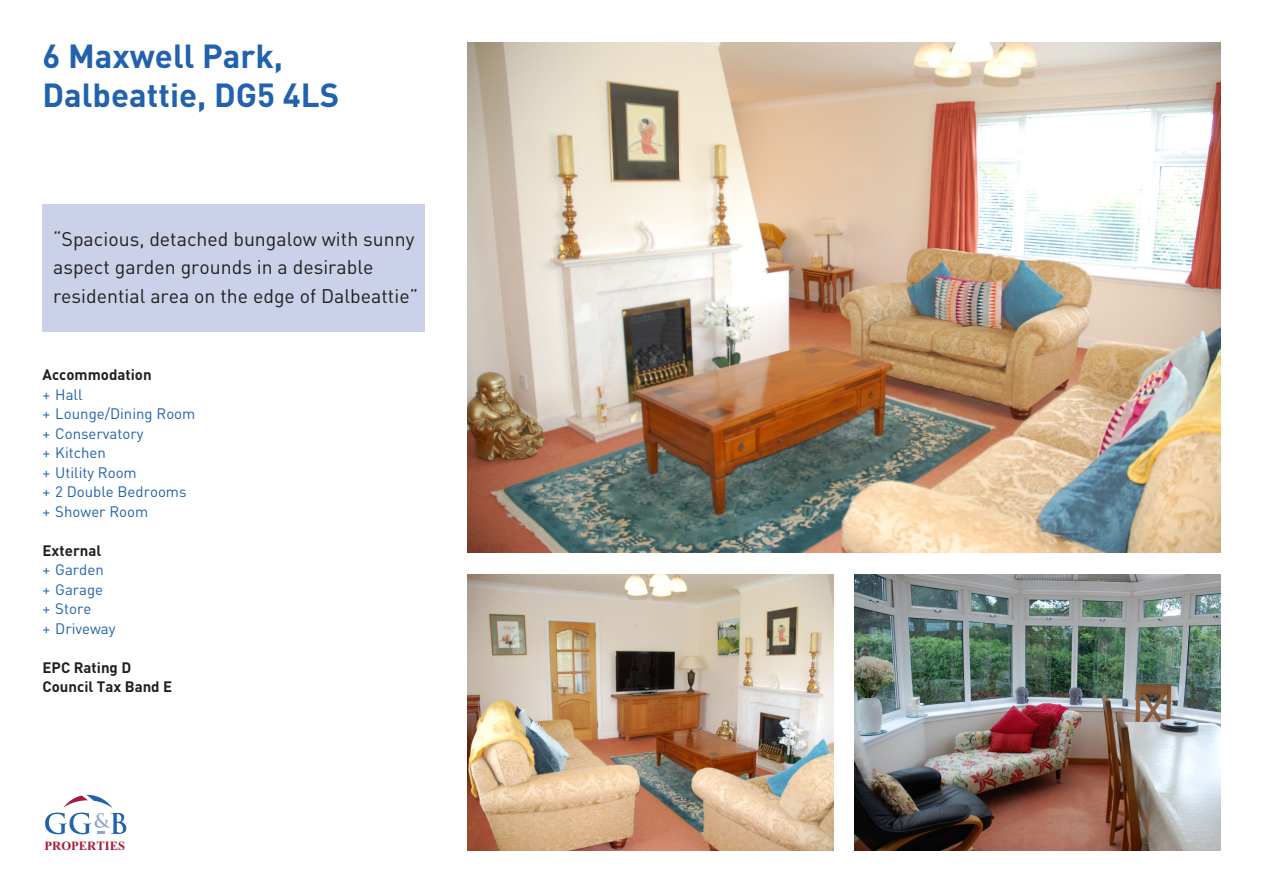
<style>
.page{position:relative;width:1263px;height:893px;background:#fff}
.page>*{position:absolute;margin:0;border:0;box-sizing:border-box;transform-origin:0 0}
.price{font:700 33px/39.6px "DIN Pro";color:#2161ad}
.quote{font:19.5px/28.5px "DIN Pro";color:#231f20}
.t1{font:15px "DIN Pro";color:#2161ad}
.list_head{font:700 15px "DIN Pro";color:#231f20}
.t2{font:700 12.6px "Times New Roman";color:#a41c39}
</style>
<div class="page">
<hr style="left:1262px;top:0;width:1px;height:893px;background:#cbd1e8">
<img style="left:468px;top:43px;width:752px;height:510px">
<img style="left:468px;top:574px;width:365px;height:276px">
<img style="left:855px;top:574px;width:365px;height:276px">
<svg style="left:45px;top:795px;width:82px;height:40px"></svg>
<div style="left:43px;top:204px;width:382px;height:128px;background:#cbd1e8"></div>
<p class="price" style="left:43px;top:32px;width:298px">6 Maxwell Park,<br>Dalbeattie, DG5 4LS</p>
<p class="quote" style="left:53px;top:223px;width:367px">“Spacious, detached bungalow with sunny aspect garden grounds in a desirable residential area on the edge of Dalbeattie”</p>
<p class="list_head" style="left:43px;top:362px;width:111px">Accommodation</p>
<p class="t1" style="left:43px;top:382px;width:41px">+ Hall</p>
<p class="t1" style="left:43px;top:402px;width:154px">+ Lounge/Dining Room</p>
<p class="t1" style="left:43px;top:421px;width:102px">+ Conservatory</p>
<p class="t1" style="left:43px;top:441px;width:65px">+ Kitchen</p>
<p class="t1" style="left:43px;top:460px;width:96px">+ Utility Room</p>
<p class="t1" style="left:43px;top:480px;width:146px">+ 2 Double Bedrooms</p>
<p class="t1" style="left:43px;top:499px;width:107px">+ Shower Room</p>
<p class="list_head" style="left:43px;top:538px;width:60px">External</p>
<p class="t1" style="left:43px;top:558px;width:63px">+ Garden</p>
<p class="t1" style="left:43px;top:577px;width:62px">+ Garage</p>
<p class="t1" style="left:43px;top:597px;width:50px">+ Store</p>
<p class="t1" style="left:43px;top:616px;width:75px">+ Driveway</p>
<p class="list_head" style="left:43px;top:655px;width:90px">EPC Rating D</p>
<p class="list_head" style="left:43px;top:674px;width:131px">Council Tax Band E</p>
<p class="t2" style="left:45px;top:838px;width:82px">PROPERTIES</p>
</div>
